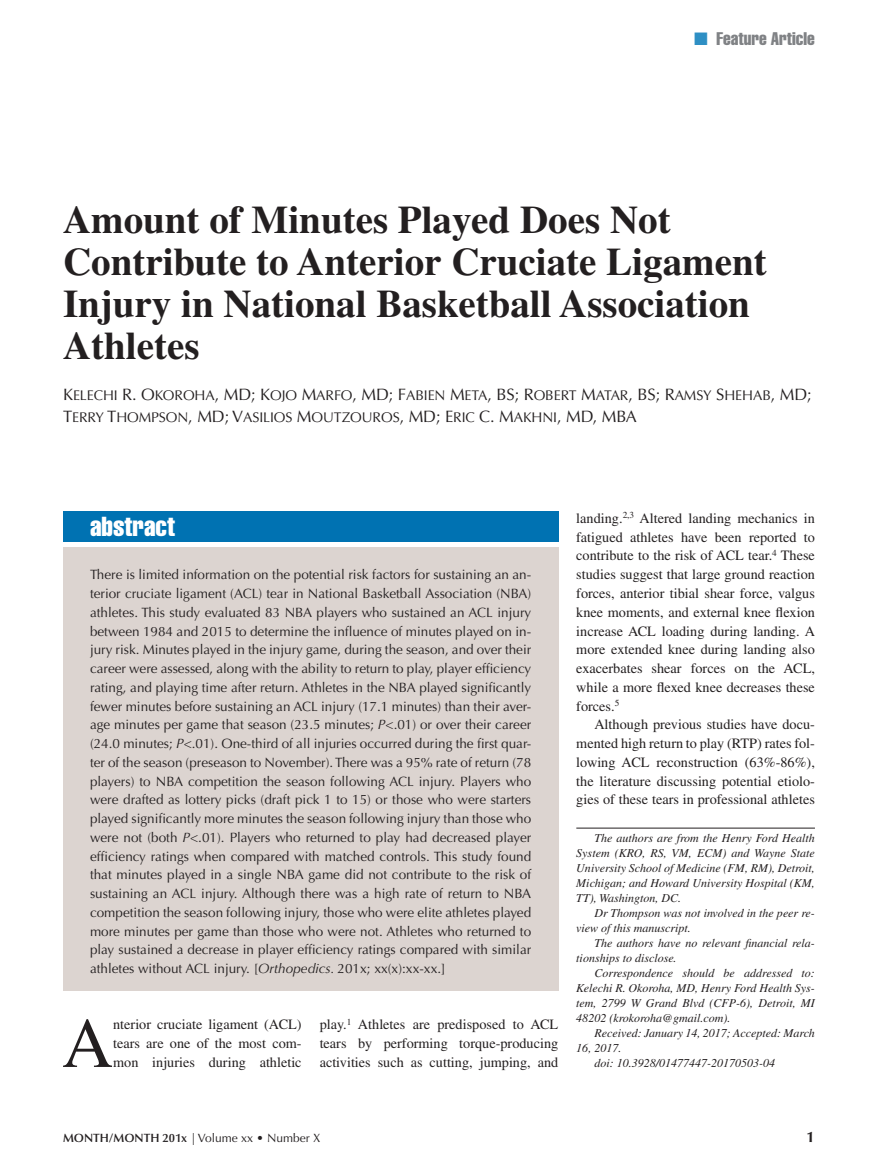
<style>
.page{position:relative;width:878px;height:1175px;background:#fff}
.page>*{position:absolute;margin:0;border:0;box-sizing:border-box;transform-origin:0 0}
.drop_cap{font:70.95px "Times";color:#231f20}
.t1{font:700 39px/42px "Times";color:#231f20}
.abstract_subhead{font:extra-condensed 27px "Helvetica";color:#fff}
.t2{font:extra-condensed 18px "Helvetica";color:#808285}
.runningFoot2{font:700 15px "Optima";color:#231f20}
.drop_cap-2{font:14.25px/18.8px "Times";color:#231f20;text-align:justify}
.Body_text{font:14.25px/18.8px "Times";color:#231f20;text-align:justify}
.author{font:14.1px/22.5px "Optima SC850";letter-spacing:-.005em;color:#231f20}
.abstract_body{font:13.5px/18.8px "Optima";color:#231f20;text-align:justify}
.author_info2{font:italic 12px/15px "Times";color:#231f20}
.author_info1{font:italic 12px/15px "Times";color:#231f20;text-align:justify}
.runningFoot2-2{font:12px "Optima";color:#231f20}
.s1{color:#2e8fc4}
.s2{font-size:16.5px}
.s3{font-style:italic}
.s4{font-weight:600}
</style>
<div class="page">
<hr style="left:576px;top:828px;width:238px;height:1px;background:#231f20">
<div style="left:63px;top:511px;width:495px;height:30px;background:#0072b2"></div>
<div style="left:63px;top:547px;width:495px;height:443px;background:#dcd4d0"></div>
<h3 class="t2" style="left:694px;top:27px;width:122px"><span class="s1">■</span> Feature Article</h3>
<p class="t1" style="left:63px;top:198px;width:705px">Amount of Minutes Played Does Not<br>Contribute to Anterior Cruciate Ligament<br>Injury in National Basketball Association<br>Athletes</p>
<p class="author" style="left:63px;top:384px;width:103px"><span class="s2">K</span>ELECHI <span class="s2">R. O</span>KORO</p>
<p class="author" style="left:63px;top:384px;width:750px;text-indent:132px">HA<span class="s2">, MD; K</span>OJO <span class="s2">M</span>ARFO<span class="s2">, MD; F</span>ABIEN <span class="s2">M</span>ETA<span class="s2">, BS; R</span>OBERT <span class="s2">M</span>ATAR<span class="s2">, BS; R</span>AMSY <span class="s2">S</span>HEHAB<span class="s2">, MD;<br>T</span>ERRY <span class="s2">T</span>HOMPSON<span class="s2">, MD; V</span>ASILIOS <span class="s2">M</span>OUTZOUROS<span class="s2">, MD; E</span>RIC <span class="s2">C. M</span>AKHNI<span class="s2">, MD, MBA</span></p>
<p class="abstract_subhead" style="left:90px;top:509px;width:86px">abstract</p>
<p class="abstract_body" style="left:90px;top:565px;width:443px">There is limited information on the potential risk factors for sustaining an an&shy;terior cruciate ligament (ACL) tear in National Basketball Association (NBA) athletes. This study evaluated 83 NBA players who sustained an ACL injury between 1984 and 2015 to determine the influence of minutes played on in&shy;jury risk. Minutes played in the injury game, during the season, and over their career were assessed, along with the ability to return to play, player efficiency rating, and playing time after return. Athletes in the NBA played significantly fewer minutes before sustaining an ACL injury (17.1 minutes) than their aver&shy;age minutes per game that season (23.5 minutes; <span class="s3">P</span>&lt;.01) or over their career (24.0 minutes; <span class="s3">P</span>&lt;.01). One-third of all injuries occurred during the first quar&shy;ter of the season (preseason to November). There was a 95% rate of return (78 players) to NBA competition the season following ACL injury. Players who were drafted as lottery picks (draft pick 1 to 15) or those who were starters played significantly more minutes the season following injury than those who were not (both <span class="s3">P</span>&lt;.01). Players who returned to play had decreased player efficiency ratings when compared with matched controls. This study found that minutes played in a single NBA game did not contribute to the risk of sustaining an ACL injury. Although there was a high rate of return to NBA competition the season following injury, those who were elite athletes played more minutes per game than those who were not. Athletes who returned to play sustained a decrease in player efficiency ratings compared with similar athletes without ACL injury. [<span class="s3">Orthopedics.</span> 201x; xx(x):xx-xx.]</p>
<p class="drop_cap" style="left:62px;top:1003px;width:53px">A</p>
<p class="drop_cap-2" style="left:113px;top:1015px;width:190px">nterior cruciate ligament (ACL) tears are one of the most com&shy;mon injuries during athletic</p>
<p class="drop_cap-2" style="left:320px;top:1015px;width:240px">play.<sup>1</sup> Athletes are predisposed to ACL tears by performing torque-producing activities such as cutting, jumping, and</p>
<p class="drop_cap-2" style="left:576px;top:509px;width:240px">landing.<sup>2,3</sup> Altered landing mechanics in fatigued athletes have been reported to contribute to the risk of ACL tear.<sup>4</sup> These studies suggest that large ground reaction forces, anterior tibial shear force, valgus knee moments, and external knee flexion increase ACL loading during landing. A more extended knee during landing also exacerbates shear forces on the ACL, while a more flexed knee decreases these forces.<sup>5</sup></p>
<p class="Body_text" style="left:576px;top:715px;width:240px;text-indent:18px">Although previous studies have docu&shy;mented high return to play (RTP) rates fol&shy;lowing ACL reconstruction (63%-86%), the literature discussing potential etiolo&shy;gies of these tears in professional athletes</p>
<p class="author_info1" style="left:576px;top:830px;width:240px;text-indent:18px">The authors are from the Henry Ford Health System (KRO, RS, VM, ECM) and Wayne State University School of Medicine (FM, RM), Detroit, Michigan; and Howard University Hospital (KM, TT), Washington, DC.</p>
<p class="author_info2" style="left:576px;top:905px;width:240px;text-indent:18px">Dr Thompson was not involved in the peer re&shy;view of this manuscript.</p>
<p class="author_info2" style="left:576px;top:935px;width:240px;text-indent:18px">The authors have no relevant financial rela&shy;tionships to disclose.</p>
<p class="author_info2" style="left:576px;top:965px;width:240px;text-align:justify;text-indent:18px">Correspondence should be addressed to:<br>Kelechi R. Okoroha, MD, Henry Ford Health Sys&shy;tem, 2799 W Grand Blvd (CFP-6), Detroit, MI 48202 (krokoroha@gmail.com).</p>
<p class="author_info2" style="left:576px;top:1025px;width:240px;text-indent:18px">Received: January 14, 2017; Accepted: March<br>16, 2017.</p>
<p class="author_info2" style="left:594px;top:1055px;width:182px">doi: 10.3928/01477447-20170503-04</p>
<p class="runningFoot2-2" style="left:63px;top:1131px;width:259px"><span class="s4">MONTH/MONTH 201x</span> | Volume xx • Number X</p>
<p class="runningFoot2" style="left:806px;top:1128px;width:10px">1</p>
</div>
